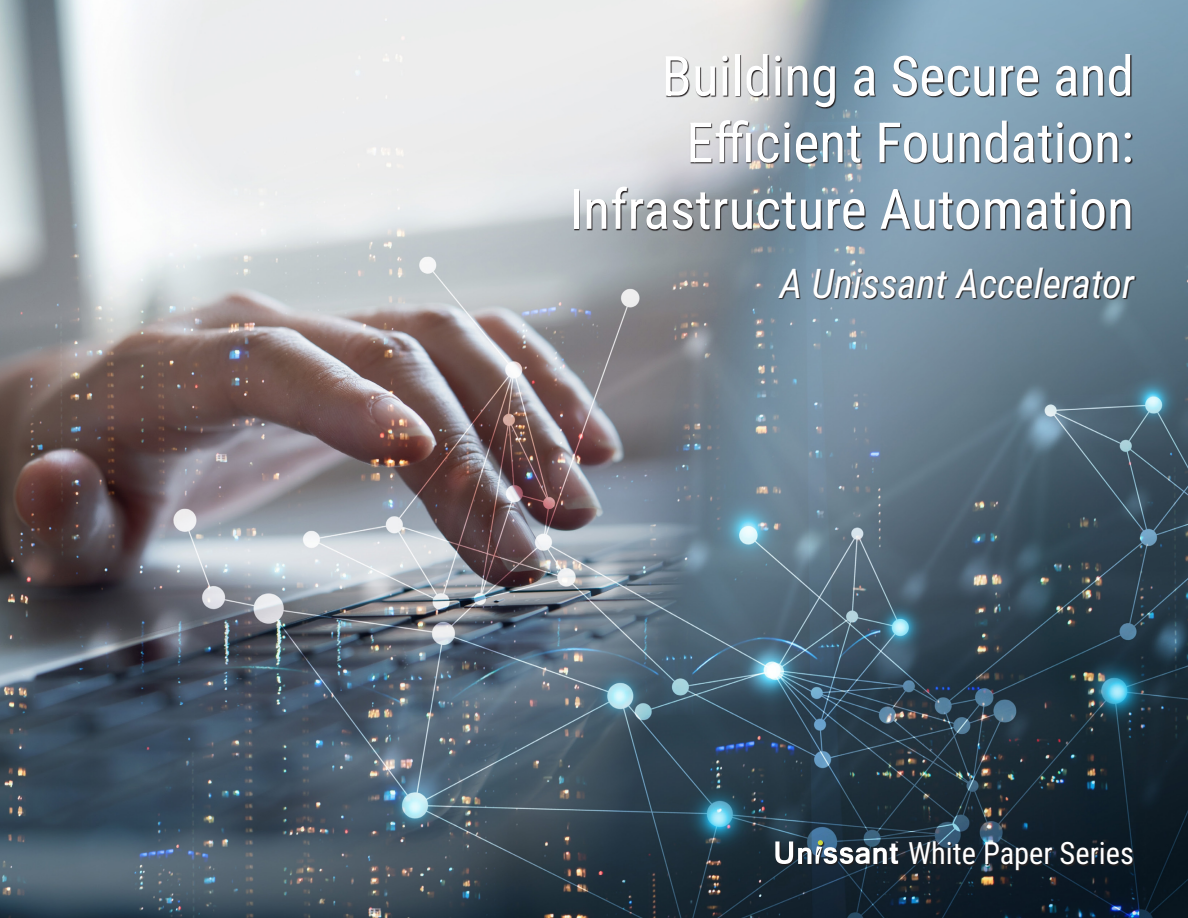
<style>
.page{position:relative;width:1188px;height:918px;background:#fff}
.page>*{position:absolute;margin:0;border:0;box-sizing:border-box;transform-origin:0 0}
.Cover_Title{font:55.5px/66.6px "Roboto Condensed";color:#fff;text-align:right}
.t1{font:italic 40.5px "Roboto Condensed";color:#fff}
.t2{font:30.45px "Roboto Condensed";color:#fff}
</style>
<div class="page">
<img style="left:0;top:0;width:1188px;height:918px">
<svg style="left:574px;top:55px;width:563px;height:245px;background:#81919d"></svg>
<svg style="left:776px;top:840px;width:358px;height:32px;background:#17222d"></svg>
<svg style="left:775px;top:840px;width:123px;height:24px"></svg>
<p class="Cover_Title" style="left:569px;top:41px;width:566px">Building a Secure and<br>Efficient Foundation:<br>Infrastructure Automation</p>
<p class="t1" style="left:780px;top:255px;width:356px">A Unissant Accelerator</p>
<p class="t2" style="left:908px;top:832px;width:227px">White Paper Series</p>
</div>
